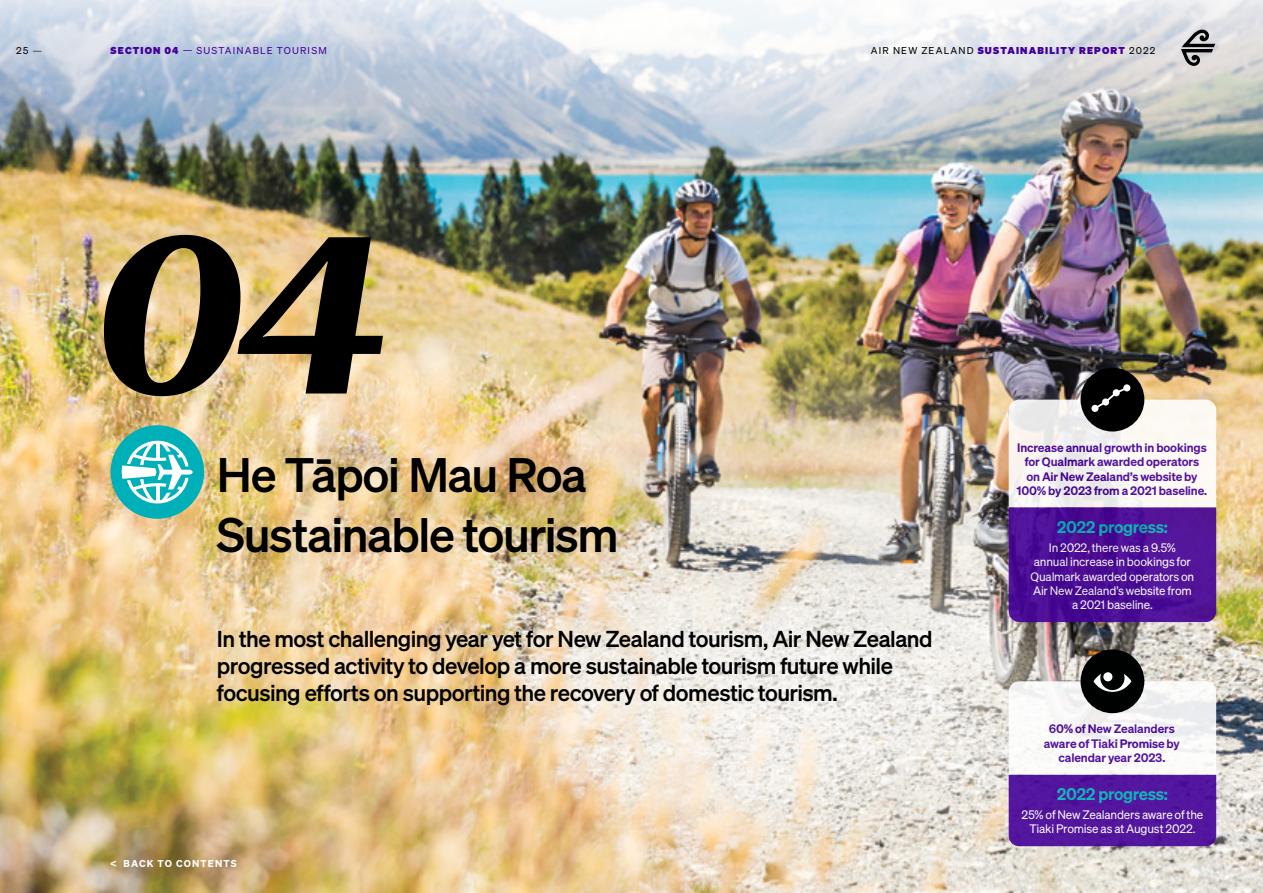
<style>
.page{position:relative;width:1263px;height:893px;background:#fff}
.page>*{position:absolute;margin:0;border:0;box-sizing:border-box;transform-origin:0 0}
.t1{font:italic 900 265.65px "Air Newzald";color:#000}
.t2{font:500 47.25px/60px "Air New Zealand Sans";letter-spacing:-.03em;color:#000}
.t3{font:500 22.5px/27px "Air New Zealand Sans";letter-spacing:-.025em;color:#000}
.t4{font:600 16.5px "Air New Zealand Sans";letter-spacing:-.025em;color:#00b0b9}
.t5{font:12px/14.4px "Air New Zealand Sans";letter-spacing:-.02em;color:#fff;text-align:center}
.t6{font:600 12px/14.4px "Air New Zealand Sans";letter-spacing:-.01em;color:#409;text-align:center}
.t7{font:900 9.75px "Air New Zealand Sans";letter-spacing:.125em;color:#409}
.t8{font:9.75px "Air New Zealand Sans";letter-spacing:.12em;color:#409}
.t9{font:700 9.75px "Air New Zealand Sans";letter-spacing:.11em;color:#fff}
.t10{font:9.75px "Air New Zealand Sans";color:#000}
.s1{font-weight:300}
.s2{font-weight:900}
.s3{font-weight:400;color:#000}
</style>
<div class="page">
<img style="left:0;top:161px;width:1263px;height:732px">
<svg style="left:489px;top:563px;width:605px;height:283px;background:#e9e1d5"></svg>
<svg style="left:0;top:0;width:1263px;height:161px;background:#c2cbd4"></svg>
<svg style="left:1181px;top:30px;width:34px;height:36px"></svg>
<div style="left:111px;top:425px;width:93px;height:94px;background:#00b0b9;border-radius:50%"></div>
<svg style="left:120px;top:441px;width:76px;height:62px"></svg>
<div style="left:1080px;top:649px;width:64px;height:64px;background:#000101;border-radius:50%"></div>
<svg style="left:1009px;top:674px;width:207px;height:172px"></svg>
<div style="left:1103px;top:672px;width:9px;height:9px;background:#fff;border-radius:50%"></div>
<div style="left:1080px;top:368px;width:64px;height:63px;background:#000;border-radius:50%"></div>
<div style="left:1123px;top:384px;width:7px;height:7px;background:#fff;border-radius:50%"></div>
<svg style="left:1009px;top:387px;width:207px;height:235px"></svg>
<p class="t10" style="left:16px;top:45px;width:28px">25 <span class="s1">—</span></p>
<p class="t8" style="left:111px;top:45px;width:218px"><span class="s2">SECTION 04</span> — SUSTAINABLE TOURISM</p>
<p class="t7" style="left:871px;top:44px;width:286px"><span class="s3">AIR NEW ZEALAND</span> SUSTAINABILITY REPORT <span class="s3">2022</span></p>
<h1 class="t1" style="left:96px;top:137px;width:296px">04</h1>
<h2 class="t2" style="left:217px;top:443px;width:403px">He Tāpoi Mau Roa<br>Sustainable tourism</h2>
<p class="t3" style="left:217px;top:625px;width:717px">In the most challenging year yet for New Zealand tourism, Air New Zealand progressed activity to develop a more sustainable tourism future while focusing efforts on supporting the recovery of domestic tourism.</p>
<p class="t9" style="left:111px;top:857px;width:128px">&lt; BACK TO CONTENTS</p>
<p class="t6" style="left:1017px;top:440px;width:192px">Increase annual growth in bookings for Qualmark awarded operators on Air New Zealand’s website by<br>100% by 2023 from a 2021 baseline.</p>
<p class="t4" style="left:1057px;top:517px;width:113px">2022 progress:</p>
<p class="t5" style="left:1030px;top:540px;width:165px">In 2022, there was a 9.5% annual increase in bookings for<br>Qualmark awarded operators on<br>Air New Zealand’s website from a 2021 baseline.</p>
<p class="t6" style="left:1044px;top:722px;width:137px">60% of New Zealanders aware of Tiaki Promise by calendar year 2023.</p>
<p class="t4" style="left:1057px;top:784px;width:113px">2022 progress:</p>
<p class="t5" style="left:1022px;top:807px;width:183px">25% of New Zealanders aware of the<br>Tiaki Promise as at August 2022.</p>
</div>
